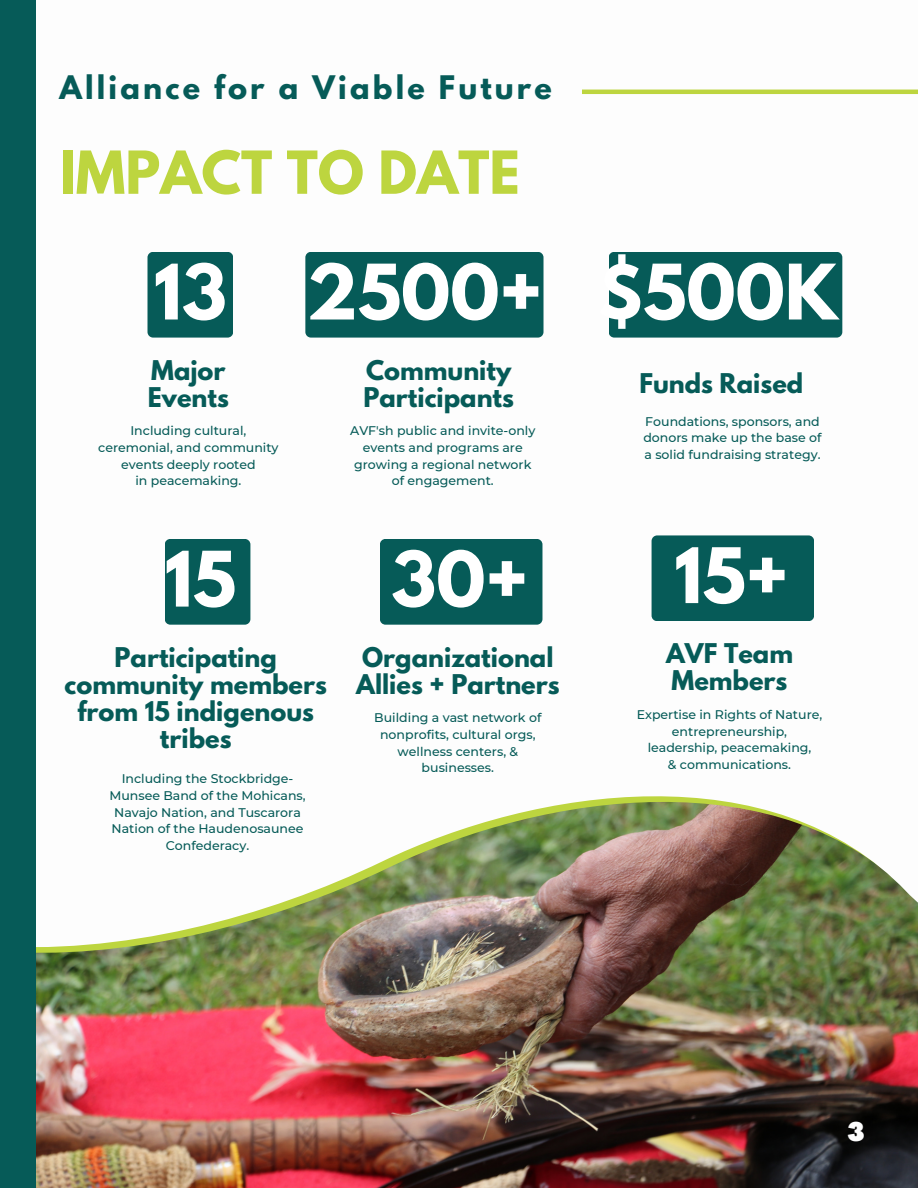
<style>
.page{position:relative;width:918px;height:1188px;background:#fff}
.page>*{position:absolute;margin:0;border:0;box-sizing:border-box;transform-origin:0 0}
.t1{font:700 67.8px "League Spartan";color:#fff}
.t2{font:700 52.5px "League Spartan";color:#bdd53f}
.t3{font:700 28.8px "League Spartan";letter-spacing:.11em;color:#065b58}
.t4{font:900 condensed 26.1px "Agrandir";color:#fdfdfd}
.t5{font:700 24.15px/27px "League Spartan";color:#065b58}
.t6{font:500 12.6px/16.6px "Montserrat";color:#065b58;text-align:center}
</style>
<div class="page">
<div style="left:148px;top:252px;width:85px;height:86px;background:#065b58;border-radius:6px"></div>
<hr style="left:582px;top:90px;width:336px;height:4px;background:#bdd53f">
<div style="left:305px;top:252px;width:238px;height:86px;background:#065b58;border-radius:6px"></div>
<div style="left:609px;top:252px;width:233px;height:86px;background:#065b58;border-radius:6px"></div>
<img style="left:35px;top:962px;width:883px;height:226px">
<svg style="left:35px;top:507px;width:883px;height:449px"></svg>
<div style="left:165px;top:539px;width:85px;height:86px;background:#065b58;border-radius:6px"></div>
<div style="left:380px;top:539px;width:162px;height:86px;background:#065b58;border-radius:6px"></div>
<div style="left:652px;top:535px;width:162px;height:86px;background:#065b58;border-radius:6px"></div>
<div style="left:0;top:0;width:35px;height:1188px;background:#065b58"></div>
<h5 class="t3" style="left:60px;top:73px;width:494px">Alliance for a Viable Future</h5>
<h5 class="t2" style="left:60px;top:147px;width:462px">IMPACT TO DATE</h5>
<p class="t1" style="left:154px;top:258px;width:75px">13</p>
<h5 class="t5" style="left:148px;top:360px;width:82px">Major<br>Events</h5>
<h5 class="t6" style="left:98px;top:422px;width:182px">Including cultural, ceremonial, and community events deeply rooted</h5>
<p class="t6" style="left:135px;top:473px;width:107px">in peacemaking.</p>
<p class="t1" style="left:165px;top:546px;width:73px">15</p>
<p class="t1" style="left:307px;top:258px;width:237px">2500+</p>
<p class="t5" style="left:363px;top:360px;width:152px">Community<br>Participants</p>
<p class="t6" style="left:350px;top:422px;width:187px">AVF'sh public and invite-only events and programs are growing a regional network of engagement.</p>
<p class="t1" style="left:391px;top:546px;width:139px">30+</p>
<h5 class="t5" style="left:65px;top:647px;width:264px;text-align:center">Participating community members from 15 indigenous tribes</h5>
<h2 class="t6" style="left:109px;top:770px;width:198px">Including the Stockbridge-<br>Munsee Band of the Mohicans,<br>Navajo Nation, and Tuscarora<br>Nation of the Haudenosaunee<br>Confederacy.</h2>
<h5 class="t5" style="left:356px;top:647px;width:205px">Organizational<br>Allies + Partners</h5>
<p class="t6" style="left:374px;top:709px;width:169px">Building a vast network of nonprofits, cultural orgs, wellness centers, &amp; businesses.</p>
<p class="t1" style="left:597px;top:258px;width:242px">$500K</p>
<p class="t5" style="left:639px;top:373px;width:166px">Funds Raised</p>
<h2 class="t6" style="left:643px;top:413px;width:180px;text-align:left">Foundations, sponsors, and donors make up the base of a solid fundraising strategy.</h2>
<p class="t1" style="left:674px;top:542px;width:116px">15+</p>
<h3 class="t5" style="left:666px;top:643px;width:129px">AVF Team<br>Members</h3>
<h2 class="t6" style="left:637px;top:706px;width:187px">Expertise in Rights of Nature, entrepreneurship, leadership, peacemaking,</h2>
<h1 class="t6" style="left:668px;top:756px;width:125px">&amp; communications.</h1>
<p class="t4" style="left:848px;top:1121px;width:18px">3</p>
</div>
